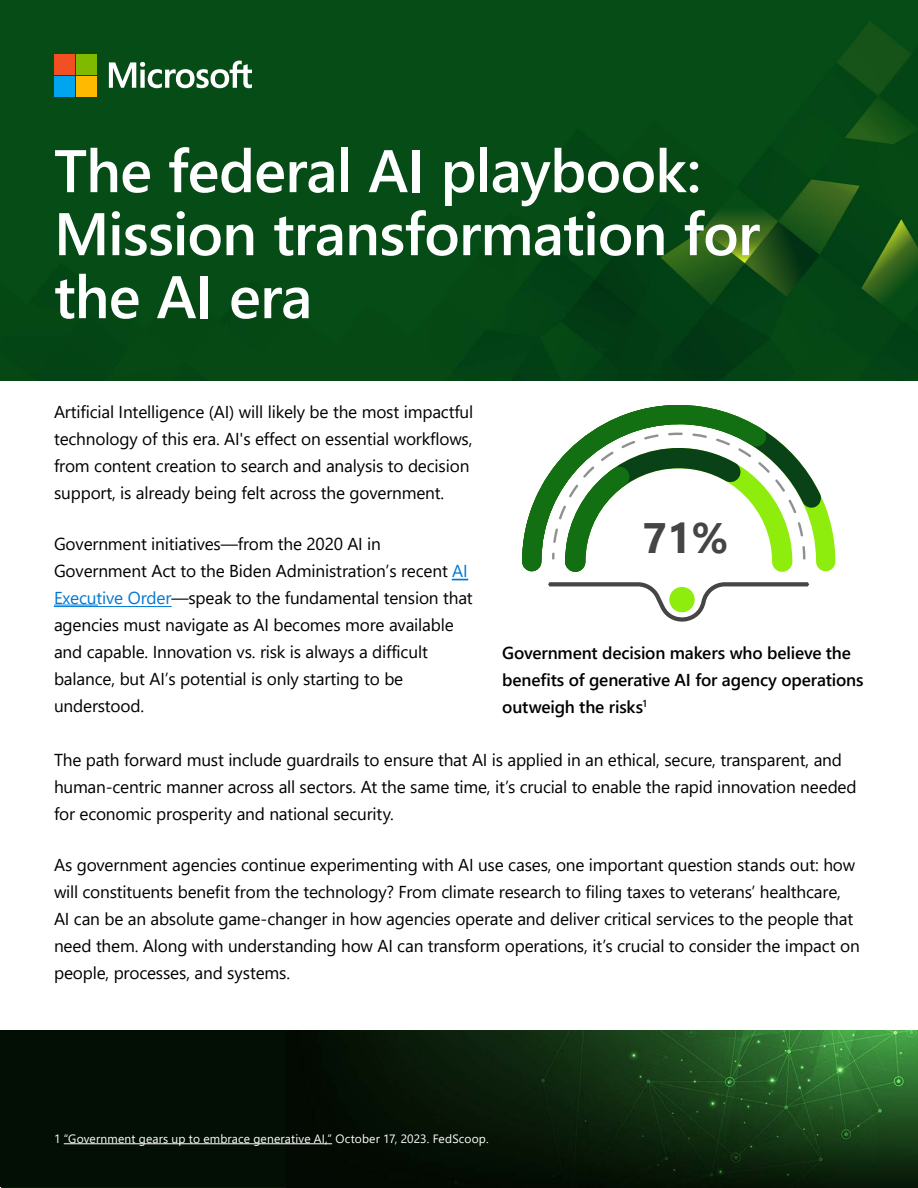
<style>
.page{position:relative;width:918px;height:1188px;background:#fff}
.page>*{position:absolute;margin:0;border:0;box-sizing:border-box;transform-origin:0 0}
.t1{font:600 60px/63px "Segoe UI";letter-spacing:-.015em;color:#fff}
.t2{font:700 42.6px "Segoe UI";color:#454545}
.t3{font:17.25px/27px "Segoe UI";letter-spacing:-.01em;color:#000}
.t4{font:600 17.25px/27px "Segoe UI";letter-spacing:-.01em;color:#000}
.t5{font:12px "Segoe UI";letter-spacing:.015em;color:#fff}
.s1{color:#0078d4}
</style>
<div class="page">
<div style="left:1px;top:1030px;width:916px;height:157px;background:#030f04"></div>
<img style="left:286px;top:1030px;width:631px;height:153px">
<img style="left:0;top:0;width:918px;height:380px">
<hr style="left:54px;top:605px;width:44px;height:1px;background:#0078d4">
<hr style="left:54px;top:606px;width:118px;height:1px;background:#0078d4">
<svg style="left:452px;top:579px;width:16px;height:1px"></svg>
<svg style="left:548px;top:582px;width:261px;height:40px"></svg>
<svg style="left:822px;top:498px;width:13px;height:73px"></svg>
<svg style="left:805px;top:469px;width:17px;height:102px"></svg>
<svg style="left:522px;top:405px;width:283px;height:167px"></svg>
<hr style="left:64px;top:1143px;width:268px;height:1px;background:#fff">
<svg style="left:109px;top:61px;width:143px;height:27px"></svg>
<div style="left:54px;top:54px;width:20px;height:20px;background:#f25022"></div>
<div style="left:76px;top:54px;width:20px;height:20px;background:#7fba00"></div>
<div style="left:54px;top:76px;width:20px;height:20px;background:#00a4ef"></div>
<div style="left:76px;top:76px;width:20px;height:20px;background:#ffb900"></div>
<h1 class="t1" style="left:54px;top:135px;width:708px">The federal AI playbook:<br>Mission transformation for the AI era</h1>
<p class="t3" style="left:54px;top:396px;width:421px">Artificial Intelligence (AI) will likely be the most impactful technology of this era. AI's effect on essential workflows, from content creation to search and analysis to decision support, is already being felt across the government.</p>
<p class="t3" style="left:54px;top:528px;width:420px">Government initiatives—from the 2020 AI in Government Act to the Biden Administration’s recent <span class="s1">AI Executive Order</span>—speak to the fundamental tension that agencies must navigate as AI becomes more available and capable. Innovation vs. risk is always a difficult balance, but AI’s potential is only starting to be understood.</p>
<h2 class="t2" style="left:643px;top:498px;width:87px">71%</h2>
<p class="t4" style="left:502px;top:638px;width:363px">Government decision makers who believe the benefits of generative AI for agency operations outweigh the risks<sup>1</sup></p>
<p class="t3" style="left:54px;top:745px;width:804px">The path forward must include guardrails to ensure that AI is applied in an ethical, secure, transparent, and human-centric manner across all sectors. At the same time, it’s crucial to enable the rapid innovation needed for economic prosperity and national security.</p>
<p class="t3" style="left:54px;top:850px;width:807px">As government agencies continue experimenting with AI use cases, one important question stands out: how will constituents benefit from the technology? From climate research to filing taxes to veterans’ healthcare, AI can be an absolute game-changer in how agencies operate and deliver critical services to the people that need them. Along with understanding how AI can transform operations, it’s crucial to consider the impact on people, processes, and systems.</p>
<p class="t5" style="left:54px;top:1127px;width:436px">1 “Government gears up to embrace generative AI,” October 17, 2023. FedScoop.</p>
</div>
